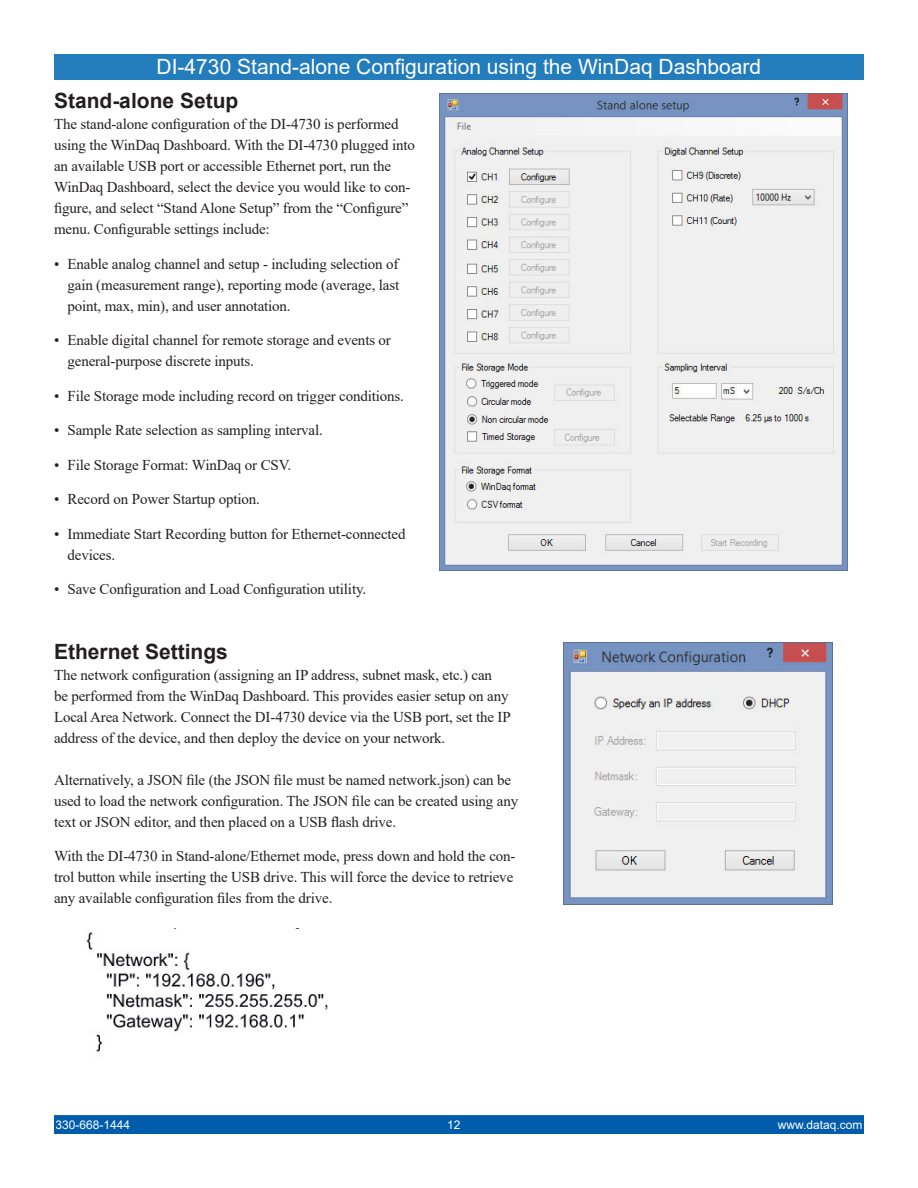
<style>
.page{position:relative;width:918px;height:1188px;background:#fff}
.page>*{position:absolute;margin:0;border:0;box-sizing:border-box;transform-origin:0 0}
.t1{font:21px "Arial";color:#fff}
.t2{font:700 21px "Arial";color:#231f20}
.t3{font:15px/21px "Times New Roman";letter-spacing:-.01em;color:#231f20}
.t4{font:12px "Arial";color:#fff}
</style>
<div class="page">
<div style="left:54px;top:54px;width:810px;height:26px;background:#237dbd"></div>
<img style="left:440px;top:93px;width:407px;height:477px">
<img style="left:86px;top:932px;width:242px;height:120px">
<img style="left:563px;top:643px;width:269px;height:261px">
<div style="left:55px;top:1116px;width:808px;height:17px;background:#015dab"></div>
<div style="left:54px;top:1115px;width:810px;height:19px;border:2px solid #015dab"></div>
<p class="t1" style="left:157px;top:53px;width:606px">DI-4730 Stand-alone Configuration using the WinDaq Dashboard</p>
<p class="t2" style="left:54px;top:86px;width:186px">Stand-alone Setup</p>
<p class="t3" style="left:54px;top:113px;width:363px">The stand-alone configuration of the DI-4730 is performed using the WinDaq Dashboard. With the DI-4730 plugged into an available USB port or accessible Ethernet port, run the WinDaq Dashboard, select the device you would like to con&shy;figure, and select “Stand Alone Setup” from the “Configure” menu. Configurable settings include:</p>
<p class="t3" style="left:68px;top:253px;width:333px;text-align:justify;text-indent:-14px">• Enable analog channel and setup - including selection of gain (measurement range), reporting mode (average, last point, max, min), and user annotation.</p>
<p class="t3" style="left:68px;top:329px;width:325px;text-indent:-14px">• Enable digital channel for remote storage and events or general-purpose discrete inputs.</p>
<p class="t3" style="left:54px;top:385px;width:352px">• File Storage mode including record on trigger conditions.</p>
<p class="t3" style="left:54px;top:419px;width:270px">• Sample Rate selection as sampling interval.</p>
<p class="t3" style="left:54px;top:454px;width:239px">• File Storage Format: WinDaq or CSV.</p>
<p class="t3" style="left:54px;top:488px;width:208px">• Record on Power Startup option.</p>
<p class="t3" style="left:68px;top:523px;width:340px;text-indent:-14px">• Immediate Start Recording button for Ethernet-connected devices.</p>
<p class="t3" style="left:54px;top:578px;width:314px">• Save Configuration and Load Configuration utility.</p>
<p class="t2" style="left:54px;top:636px;width:175px">Ethernet Settings</p>
<p class="t3" style="left:54px;top:664px;width:458px">The network configuration (assigning an IP address, subnet mask, etc.) can<br>be performed from the WinDaq Dashboard. This provides easier setup on any Local Area Network. Connect the DI-4730 device via the USB port, set the IP address of the device, and then deploy the device on your network.</p>
<p class="t3" style="left:54px;top:769px;width:466px">Alternatively, a JSON file (the JSON file must be named network.json) can be used to load the network configuration. The JSON file can be created using any text or JSON editor, and then placed on a USB flash drive.</p>
<p class="t3" style="left:54px;top:845px;width:463px">With the DI-4730 in Stand-alone/Ethernet mode, press down and hold the con&shy;trol button while inserting the USB drive. This will force the device to retrieve any available configuration files from the drive.</p>
<p class="t4" style="left:56px;top:1116px;width:76px">330-668-1444</p>
<p class="t4" style="left:447px;top:1116px;width:15px">12</p>
<p class="t4" style="left:778px;top:1116px;width:86px">www.dataq.com</p>
</div>
